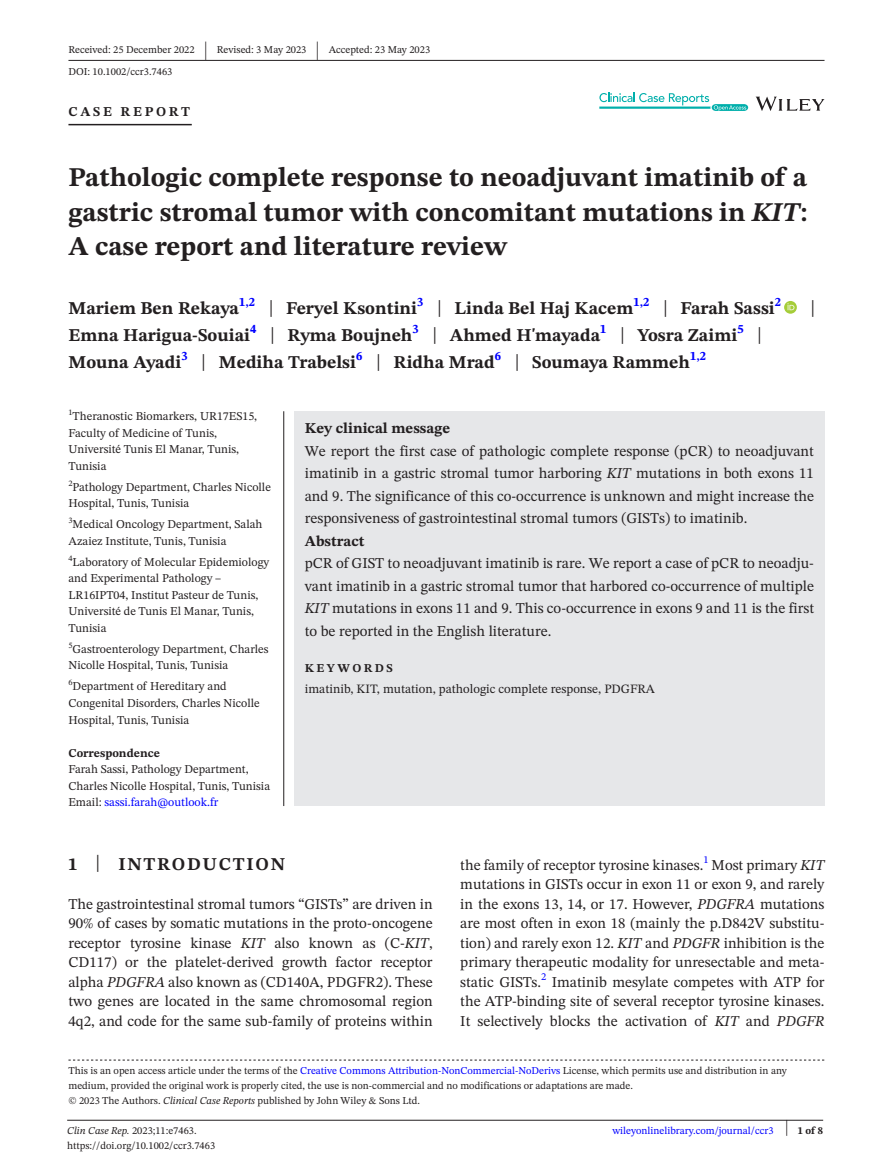
<style>
.page{position:relative;width:893px;height:1174px;background:#fff}
.page>*{position:absolute;margin:0;border:0;box-sizing:border-box;transform-origin:0 0}
.t1{font:700 27px/34.5px "STIX Two Text";color:#231f20;text-align:justify}
.t2{font:25.65px "STIX Two Text";color:#231f20;scale:.49 1}
.t3{font:23.4px "STIX Two Text";color:#231f20;scale:.77 1}
.t4{font:700 18px/27px "STIX Two Text";color:#231f20}
.t5{font:700 18px "STIX Two Text";letter-spacing:.1em;color:#231f20}
.t6{font:15px/19.5px "STIX Two Text";color:#231f20;text-align:justify}
.t7{font:700 15px "STIX Two Text";color:#231f20}
.t8{font:700 13.5px "STIX Two Text";letter-spacing:.2em;color:#231f20}
.t9{font:12.75px "STIX Two Text";color:#231f20}
.t10{font:12px/16.5px "STIX Two Text";color:#231f20}
.t11{font:700 12px "STIX Two Text";color:#231f20}
.t12{font:700 12px "STIX Two Text";letter-spacing:.2em;color:#231f20}
.t13{font:10.5px/15px "STIX Two Text";color:#231f20}
.t14{font:10.5px "STIX Two Text";color:#00f}
.t15{font:700 10.5px "STIX Two Text";color:#231f20}
.s1{font-style:italic}
.s2{font-weight:400;font-size:23.4px}
.s3{color:#00f}
.s4{font-weight:400;font-size:23.7px}
.s5{font-weight:400;font-size:22.2px}
</style>
<div class="page">
<hr style="left:67px;top:1119px;width:756px;height:1px;background:#231f20">
<svg style="left:756px;top:97px;width:68px;height:14px"></svg>
<svg style="left:599px;top:93px;width:149px;height:18px"></svg>
<hr style="left:68px;top:60px;width:756px;height:1px;background:#231f20">
<hr style="left:68px;top:124px;width:124px;height:1px;background:#231f20">
<svg style="left:784px;top:301px;width:13px;height:13px"></svg>
<svg style="left:787px;top:303px;width:7px;height:7px"></svg>
<svg style="left:68px;top:1059px;width:756px;height:1px"></svg>
<hr style="left:283px;top:411px;width:1px;height:395px;background:#231f20">
<div style="left:294px;top:411px;width:530px;height:327px;background:#e6e7e9"></div>
<div style="left:294px;top:737px;width:530px;height:69px;background:#e6e7e9"></div>
<p class="t13" style="left:68px;top:42px;width:128px">Received: 25 December 2022</p>
<h2 class="t2" style="left:204px;top:32px;width:8px">|</h2>
<p class="t13" style="left:217px;top:42px;width:91px">Revised: 3 May 2023</p>
<h2 class="t2" style="left:316px;top:32px;width:8px">|</h2>
<p class="t13" style="left:329px;top:42px;width:103px">Accepted: 23 May 2023</p>
<p class="t13" style="left:68px;top:64px;width:105px">DOI: 10.1002/ccr3.7463</p>
<p class="t8" style="left:68px;top:101px;width:123px">CASE REPORT</p>
<h1 class="t1" style="left:68px;top:161px;width:740px">Pathologic complete response to neoadjuvant imatinib of a gastric stromal tumor with concomitant mutations in <span class="s1">KIT</span>:<br>A case report and literature review</h1>
<p class="t4" style="left:68px;top:295px;width:714px">Mariem Ben Rekaya<sup>1,2</sup> <span class="s2">|</span> Feryel Ksontini<sup>3</sup> <span class="s2">|</span> Linda Bel Haj Kacem<sup>1,2</sup> <span class="s2">|</span> Farah Sassi<sup>2</sup></p>
<h3 class="t3" style="left:810px;top:291px;width:8px">|</h3>
<p class="t4" style="left:68px;top:322px;width:695px">Emna Harigua-Souiai<sup>4</sup> <span class="s2">|</span> Ryma Boujneh<sup>3</sup> <span class="s2">|</span> Ahmed H'mayada<sup>1</sup> <span class="s2">|</span> Yosra Zaimi<sup>5</sup> <span class="s2">|<br></span>Mouna Ayadi<sup>3</sup> <span class="s2">|</span> Mediha Trabelsi<sup>6</sup> <span class="s2">|</span> Ridha Mrad<sup>6</sup> <span class="s2">|</span> Soumaya Rammeh<sup>1,2</sup></p>
<p class="t10" style="left:68px;top:408px;width:190px"><sup>1</sup>Theranostic Biomarkers, UR17ES15,<br>Faculty of Medicine of Tunis,<br>Université Tunis El Manar, Tunis,<br>Tunisia</p>
<p class="t10" style="left:68px;top:478px;width:204px"><sup>2</sup>Pathology Department, Charles Nicolle<br>Hospital, Tunis, Tunisia</p>
<p class="t10" style="left:68px;top:516px;width:195px"><sup>3</sup>Medical Oncology Department, Salah<br>Azaiez Institute, Tunis, Tunisia</p>
<p class="t10" style="left:68px;top:553px;width:202px"><sup>4</sup>Laboratory of Molecular Epidemiology and Experimental Pathology –<br>LR16IPT04, Institut Pasteur de Tunis,<br>Université de Tunis El Manar, Tunis,<br>Tunisia</p>
<p class="t10" style="left:68px;top:640px;width:202px"><sup>5</sup>Gastroenterology Department, Charles<br>Nicolle Hospital, Tunis, Tunisia</p>
<p class="t10" style="left:68px;top:678px;width:193px"><sup>6</sup>Department of Hereditary and<br>Congenital Disorders, Charles Nicolle<br>Hospital, Tunis, Tunisia</p>
<p class="t11" style="left:68px;top:744px;width:93px">Correspondence</p>
<p class="t10" style="left:68px;top:760px;width:203px">Farah Sassi, Pathology Department,<br>Charles Nicolle Hospital, Tunis, Tunisia<br>Email: <span class="s3">sassi.farah@outlook.fr</span></p>
<p class="t7" style="left:305px;top:417px;width:147px">Key clinical message</p>
<p class="t6" style="left:305px;top:439px;width:511px;line-height:22.5px">We report the first case of pathologic complete response (pCR) to neoadjuvant imatinib in a gastric stromal tumor harboring <span class="s1">KIT</span> mutations in both exons 11 and 9. The significance of this co-occurrence is unknown and might increase the responsiveness of gastrointestinal stromal tumors (GISTs) to imatinib.</p>
<p class="t7" style="left:305px;top:530px;width:61px">Abstract</p>
<p class="t6" style="left:305px;top:552px;width:511px;line-height:22.5px">pCR of GIST to neoadjuvant imatinib is rare. We report a case of pCR to neoadju&shy;vant imatinib in a gastric stromal tumor that harbored co-occurrence of multiple <span class="s1">KIT</span> mutations in exons 11 and 9. This co-occurrence in exons 9 and 11 is the first to be reported in the English literature.</p>
<p class="t12" style="left:305px;top:659px;width:90px">KEYWORDS</p>
<p class="t9" style="left:305px;top:679px;width:352px">imatinib, KIT, mutation, pathologic complete response, PDGFRA</p>
<p class="t5" style="left:68px;top:851px;width:218px">1 <span class="s4">|</span> INTRODUCTION</p>
<p class="t6" style="left:68px;top:894px;width:366px">The gastrointestinal stromal tumors “GISTs” are driven in 90% of cases by somatic mutations in the proto-oncogene receptor tyrosine kinase <span class="s1">KIT</span> also known as (C-<span class="s1">KIT</span>, CD117) or the platelet-derived growth factor receptor alpha <span class="s1">PDGFRA</span> also known as (CD140A, PDGFR2). These two genes are located in the same chromosomal region 4q2, and code for the same sub-family of proteins within</p>
<p class="t6" style="left:460px;top:855px;width:245px">the family of receptor tyrosine kinases.</p>
<p class="t14" style="left:703px;top:852px;width:7px">1</p>
<p class="t6" style="left:460px;top:855px;width:366px;text-indent:251px">Most primary <span class="s1">KIT </span>mutations in GISTs occur in exon 11 or exon 9, and rarely in the exons 13, 14, or 17. However, <span class="s1">PDGFRA</span> mutations are most often in exon 18 (mainly the p.D842V substitu&shy;tion) and rarely exon 12. <span class="s1">KIT</span> and <span class="s1">PDGFR</span> inhibition is the primary therapeutic modality for unresectable and meta&shy;static GISTs.</p>
<p class="t14" style="left:541px;top:969px;width:7px">2</p>
<p class="t6" style="left:460px;top:972px;width:366px;text-indent:91px">Imatinib mesylate competes with ATP for the ATP-binding site of several receptor tyrosine kinases.<br>It selectively blocks the activation of <span class="s1">KIT</span> and <span class="s1">PDGFR</span></p>
<p class="t13" style="left:68px;top:1063px;width:720px">This is an open access article under the terms of the <span class="s3">Creative Commons Attribution-NonCommercial-NoDerivs</span> License, which permits use and distribution in any medium, provided the original work is properly cited, the use is non-commercial and no modifications or adaptations are made.<br>© 2023 The Authors. <span class="s1">Clinical Case Reports</span> published by John Wiley &amp; Sons Ltd.</p>
<p class="t13" style="left:67px;top:1123px;width:131px"><span class="s1">Clin Case Rep.</span> 2023;11:e7463.</p>
<p class="t15" style="left:785px;top:1123px;width:39px"><span class="s5">|</span> 1 of 8</p>
<p class="t13" style="left:67px;top:1138px;width:150px">https://doi.org/10.1002/ccr3.7463</p>
<p class="t14" style="left:612px;top:1123px;width:163px">wileyonlinelibrary.com/journal/ccr3</p>
</div>
